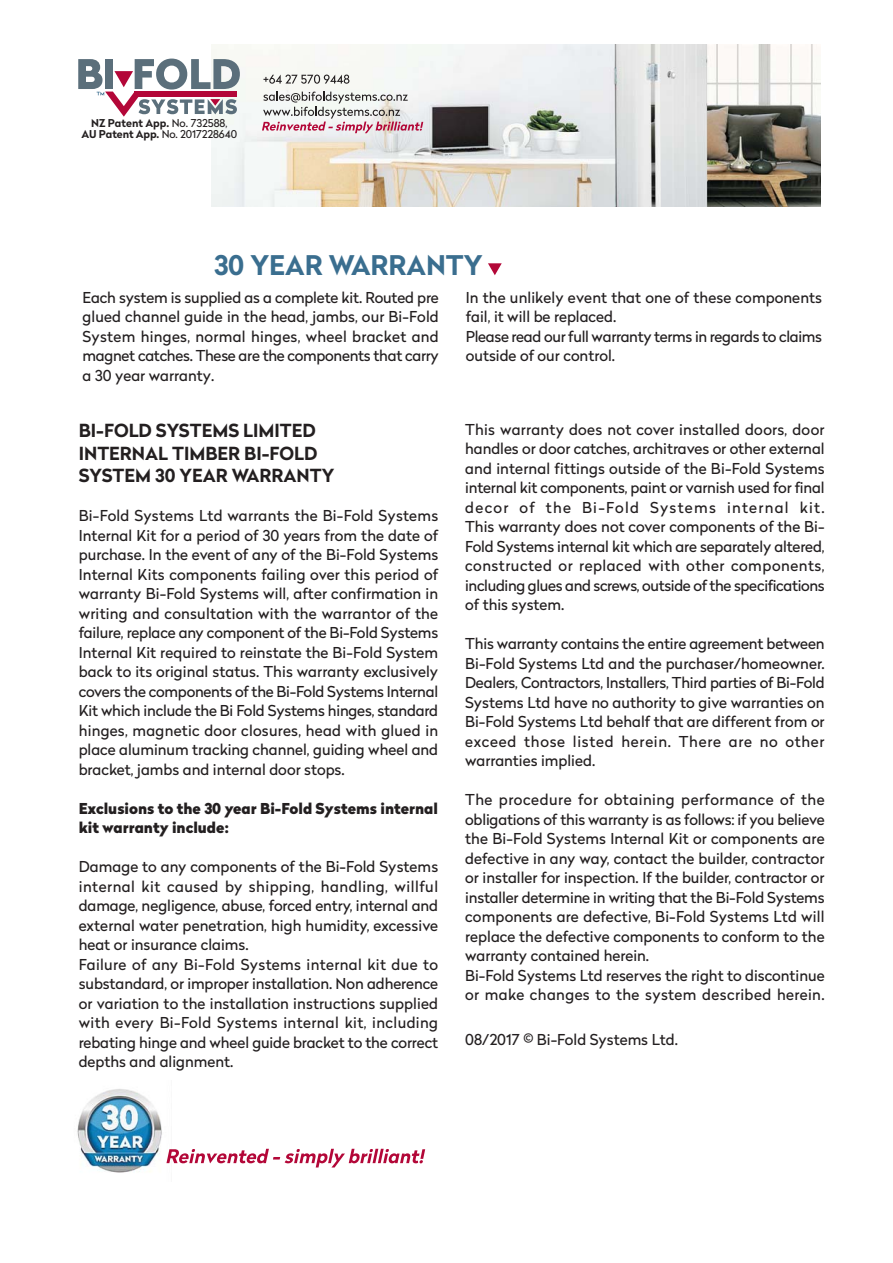
<style>
.page{position:relative;width:893px;height:1263px;background:#fff}
.page>*{position:absolute;margin:0;border:0;box-sizing:border-box;transform-origin:0 0}
.t1{font:700 27px "Radikal";color:#3a6e8f}
.t2{font:700 18px/22.5px "Radikal";color:#231f20}
.t3{font:15px/19.5px "Radical";color:#231f20;text-align:justify}
.t4{font:900 15px/19.5px "Radikal";color:#231f20}
.t5{font:10.8px "Radical";letter-spacing:-.005em;color:#231f20}
.t6{font:700 10.8px "Radikal";color:#231f20}
.s1{font-family:"Radical";font-weight:400}
.s2{font-family:"Radikal";font-weight:700}
</style>
<div class="page">
<img style="left:211px;top:45px;width:609px;height:162px">
<svg style="left:78px;top:59px;width:162px;height:58px"></svg>
<svg style="left:262px;top:92px;width:161px;height:41px"></svg>
<svg style="left:263px;top:75px;width:86px;height:9px"></svg>
<svg style="left:488px;top:263px;width:14px;height:12px"></svg>
<img style="left:77px;top:1089px;width:85px;height:84px">
<svg style="left:166px;top:1149px;width:259px;height:19px"></svg>
<p class="t6" style="left:91px;top:119px;width:138px">NZ Patent App. <span class="s1">No. 732588,</span></p>
<p class="t5" style="left:82px;top:130px;width:157px"><span class="s2">AU Patent App.</span> No. 2017228640</p>
<h1 class="t1" style="left:214px;top:254px;width:270px">30 YEAR WARRANTY</h1>
<p class="t3" style="left:82px;top:289px;width:358px">Each system is supplied as a complete kit. Routed pre glued channel guide in the head, jambs, our Bi-Fold System hinges, normal hinges, wheel bracket and magnet catches. These are the components that carry a 30 year warranty.</p>
<p class="t3" style="left:466px;top:289px;width:358px;text-align:left">In the unlikely event that one of these components fail, it will be replaced.<br>Please read our full warranty terms in regards to claims outside of our control.</p>
<p class="t2" style="left:79px;top:421px;width:257px">BI-FOLD SYSTEMS LIMITED<br>INTERNAL TIMBER BI-FOLD<br>SYSTEM 30 YEAR WARRANTY</p>
<p class="t3" style="left:79px;top:507px;width:361px">Bi-Fold Systems Ltd warrants the Bi-Fold Systems Internal Kit for a period of 30 years from the date of purchase. In the event of any of the Bi-Fold Systems Internal Kits components failing over this period of warranty Bi-Fold Systems will, after confirmation in writing and consultation with the warrantor of the failure, replace any component of the Bi-Fold Systems Internal Kit required to reinstate the Bi-Fold System back to its original status. This warranty exclusively covers the components of the Bi-Fold Systems Internal Kit which include the Bi Fold Systems hinges, standard hinges, magnetic door closures, head with glued in place aluminum tracking channel, guiding wheel and bracket, jambs and internal door stops.</p>
<p class="t4" style="left:79px;top:800px;width:361px">Exclusions to the 30 year Bi-Fold Systems internal kit warranty include:</p>
<p class="t3" style="left:79px;top:858px;width:361px;text-align:left">Damage to any components of the Bi-Fold Systems internal kit caused by shipping, handling, willful damage, negligence, abuse, forced entry, internal and external water penetration, high humidity, excessive heat or insurance claims.<br>Failure of any Bi-Fold Systems internal kit due to substandard, or improper installation. Non adherence or variation to the installation instructions supplied with every Bi-Fold Systems internal kit, including rebating hinge and wheel guide bracket to the correct depths and alignment.</p>
<p class="t3" style="left:465px;top:421px;width:361px">This warranty does not cover installed doors, door handles or door catches, architraves or other external and internal fittings outside of the Bi-Fold Systems internal kit components, paint or varnish used for final decor of the Bi-Fold Systems internal kit.<br>This warranty does not cover components of the Bi-Fold Systems internal kit which are separately altered, constructed or replaced with other components, including glues and screws, outside of the specifications of this system.</p>
<p class="t3" style="left:465px;top:635px;width:361px">This warranty contains the entire agreement between Bi-Fold Systems Ltd and the purchaser/homeowner.<br>Dealers, Contractors, Installers, Third parties of Bi-Fold Systems Ltd have no authority to give warranties on Bi-Fold Systems Ltd behalf that are different from or exceed those listed herein. There are no other warranties implied.</p>
<p class="t3" style="left:465px;top:791px;width:361px;text-align:left">The procedure for obtaining performance of the obligations of this warranty is as follows: if you believe the Bi-Fold Systems Internal Kit or components are defective in any way, contact the builder, contractor or installer for inspection. If the builder, contractor or installer determine in writing that the Bi-Fold Systems components are defective, Bi-Fold Systems Ltd will replace the defective components to conform to the warranty contained herein.<br>Bi-Fold Systems Ltd reserves the right to discontinue or make changes to the system described herein.</p>
<p class="t3" style="left:465px;top:1031px;width:214px">08/2017 © Bi-Fold Systems Ltd.</p>
</div>
